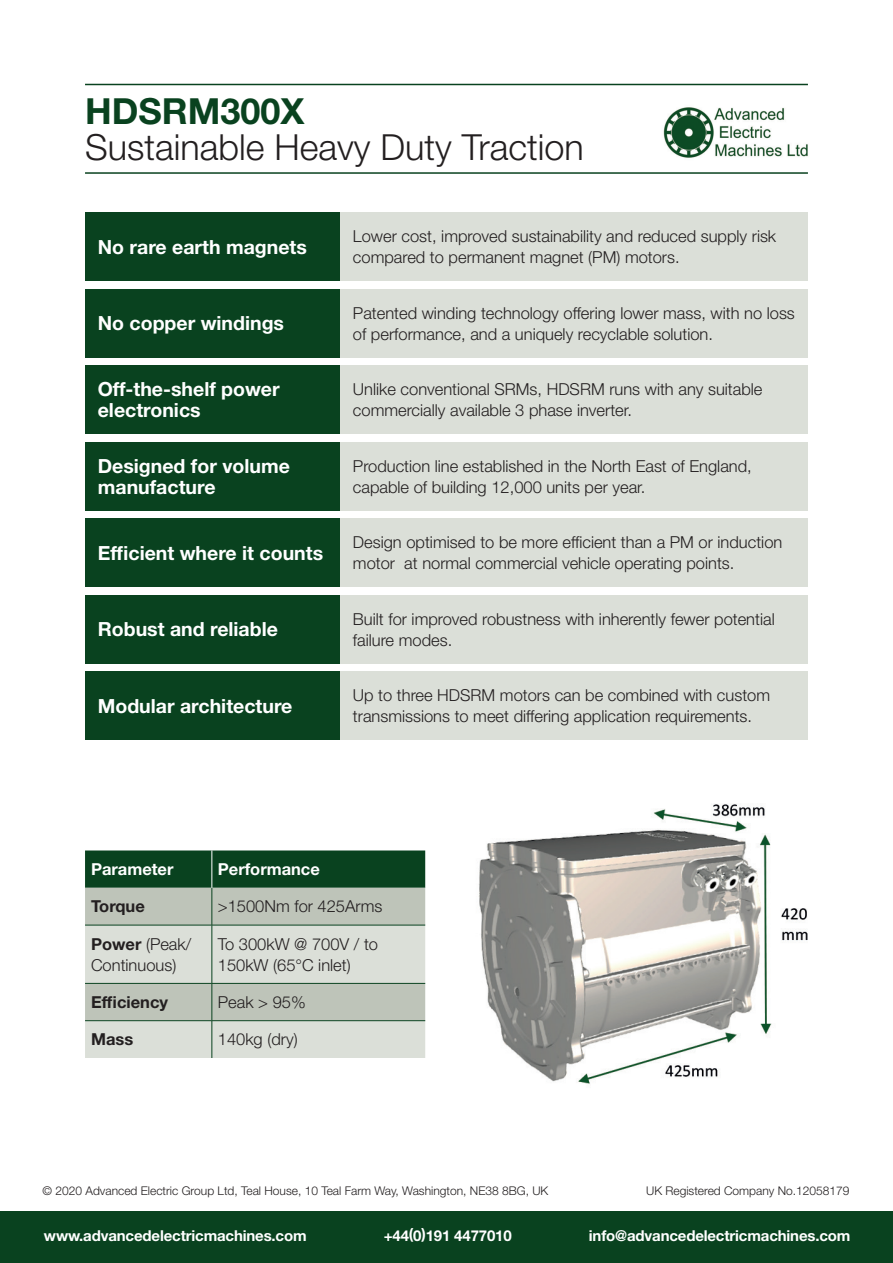
<style>
.page{position:relative;width:893px;height:1263px;background:#fff}
.page>*{position:absolute;margin:0;border:0;box-sizing:border-box;transform-origin:0 0}
.t1{font:300 36px "Helvetica Neue LT Std";color:#231f20}
.t2{font:700 36px "Helvetica Neue LT Std";color:#09421f}
.t3{font:700 19.5px/21px "Helvetica Neue LT Std";color:#fff}
.t4{font:300 16.5px/21px "Helvetica Neue LT Std";color:#231f20}
.t5{font:700 16.5px "Helvetica Neue LT Std";color:#fff}
.t6{font:700 16.5px "Helvetica Neue LT Std";color:#231f20}
.t7{font:700 15px "Helvetica Neue LT Std";letter-spacing:-.01em;color:#fff}
.t8{font:300 12px "Helvetica Neue LT Std";color:#231f20}
.s1{font-weight:700}
</style>
<div class="page">
<div style="left:0;top:1212px;width:893px;height:51px;background:#09421f"></div>
<hr style="left:85px;top:84px;width:723px;height:1px;background:#09421f">
<hr style="left:85px;top:172px;width:723px;height:2px;background:#09421f">
<img style="left:663px;top:107px;width:145px;height:51px">
<div style="left:85px;top:213px;width:255px;height:68px;background:#09421f"></div>
<div style="left:85px;top:289px;width:255px;height:68px;background:#09421f"></div>
<div style="left:85px;top:366px;width:255px;height:68px;background:#09421f"></div>
<div style="left:85px;top:442px;width:255px;height:68px;background:#09421f"></div>
<div style="left:85px;top:519px;width:255px;height:68px;background:#09421f"></div>
<div style="left:85px;top:595px;width:255px;height:68px;background:#09421f"></div>
<div style="left:85px;top:672px;width:255px;height:68px;background:#09421f"></div>
<div style="left:340px;top:213px;width:468px;height:68px;background:#dbdfd8"></div>
<div style="left:340px;top:289px;width:468px;height:68px;background:#dbdfd8"></div>
<div style="left:340px;top:366px;width:468px;height:68px;background:#dbdfd8"></div>
<div style="left:340px;top:442px;width:468px;height:68px;background:#dbdfd8"></div>
<div style="left:340px;top:519px;width:468px;height:68px;background:#dbdfd8"></div>
<div style="left:340px;top:595px;width:468px;height:68px;background:#dbdfd8"></div>
<div style="left:340px;top:672px;width:468px;height:68px;background:#dbdfd8"></div>
<img style="left:479px;top:804px;width:329px;height:280px">
<div style="left:85px;top:850px;width:340px;height:38px;background:#09421f"></div>
<div style="left:85px;top:888px;width:340px;height:37px;background:#bec4b9"></div>
<svg style="left:85px;top:926px;width:340px;height:132px;background:#d2d6ce"></svg>
<hr style="left:212px;top:888px;width:1px;height:37px;background:#09421f">
<hr style="left:212px;top:925px;width:1px;height:58px;background:#09421f">
<hr style="left:212px;top:983px;width:1px;height:37px;background:#09421f">
<hr style="left:212px;top:1021px;width:1px;height:37px;background:#09421f">
<hr style="left:85px;top:925px;width:127px;height:1px;background:#09421f">
<hr style="left:212px;top:925px;width:213px;height:1px;background:#09421f">
<hr style="left:85px;top:983px;width:127px;height:1px;background:#09421f">
<hr style="left:212px;top:983px;width:213px;height:1px;background:#09421f">
<hr style="left:85px;top:1020px;width:127px;height:1px;background:#09421f">
<hr style="left:212px;top:1020px;width:213px;height:1px;background:#09421f">
<hr style="left:212px;top:850px;width:1px;height:38px;background:#fff">
<h1 class="t2" style="left:85px;top:88px;width:221px">HDSRM300X</h1>
<h1 class="t1" style="left:85px;top:125px;width:500px">Sustainable Heavy Duty Traction</h1>
<p class="t3" style="left:98px;top:236px;width:211px">No rare earth magnets</p>
<p class="t3" style="left:98px;top:312px;width:188px">No copper windings</p>
<p class="t3" style="left:98px;top:378px;width:183px">Off-the-shelf power electronics</p>
<p class="t3" style="left:98px;top:455px;width:194px">Designed for volume manufacture</p>
<p class="t3" style="left:98px;top:542px;width:227px">Efficient where it counts</p>
<p class="t3" style="left:98px;top:618px;width:182px">Robust and reliable</p>
<p class="t3" style="left:98px;top:695px;width:196px">Modular architecture</p>
<p class="t4" style="left:353px;top:225px;width:425px">Lower cost, improved sustainability and reduced supply risk compared to permanent magnet (PM) motors.</p>
<p class="t4" style="left:353px;top:302px;width:443px">Patented winding technology offering lower mass, with no loss of performance, and a uniquely recyclable solution.</p>
<p class="t4" style="left:353px;top:378px;width:411px">Unlike conventional SRMs, HDSRM runs with any suitable commercially available 3 phase inverter.</p>
<p class="t4" style="left:353px;top:455px;width:400px">Production line established in the North East of England, capable of building 12,000 units per year.</p>
<p class="t4" style="left:353px;top:531px;width:431px">Design optimised to be more efficient than a PM or induction motor at normal commercial vehicle operating points.</p>
<p class="t4" style="left:353px;top:608px;width:423px">Built for improved robustness with inherently fewer potential failure modes.</p>
<p class="t4" style="left:353px;top:685px;width:419px">Up to three HDSRM motors can be combined with custom transmissions to meet differing application requirements.</p>
<p class="t5" style="left:91px;top:859px;width:84px">Parameter</p>
<p class="t5" style="left:218px;top:859px;width:104px">Performance</p>
<p class="t6" style="left:91px;top:896px;width:55px">Torque</p>
<p class="t4" style="left:218px;top:896px;width:166px">&gt;1500Nm for 425Arms</p>
<p class="t4" style="left:91px;top:933px;width:102px"><span class="s1">Power</span> (Peak/<br>Continuous)</p>
<p class="t4" style="left:218px;top:933px;width:162px">To 300kW @ 700V / to<br>150kW (65°C inlet)</p>
<p class="t6" style="left:91px;top:992px;width:78px">Efficiency</p>
<p class="t4" style="left:218px;top:991px;width:89px">Peak &gt; 95%</p>
<p class="t6" style="left:91px;top:1029px;width:44px">Mass</p>
<p class="t4" style="left:218px;top:1028px;width:81px">140kg (dry)</p>
<p class="t8" style="left:43px;top:1183px;width:507px">© 2020 Advanced Electric Group Ltd, Teal House, 10 Teal Farm Way, Washington, NE38 8BG, UK</p>
<p class="t8" style="left:646px;top:1183px;width:205px">UK Registered Company No.12058179</p>
<p class="t7" style="left:44px;top:1226px;width:264px">www.advancedelectricmachines.com</p>
<p class="t7" style="left:384px;top:1226px;width:130px">+44(0)191 4477010</p>
<p class="t7" style="left:589px;top:1226px;width:263px">info@advancedelectricmachines.com</p>
</div>
